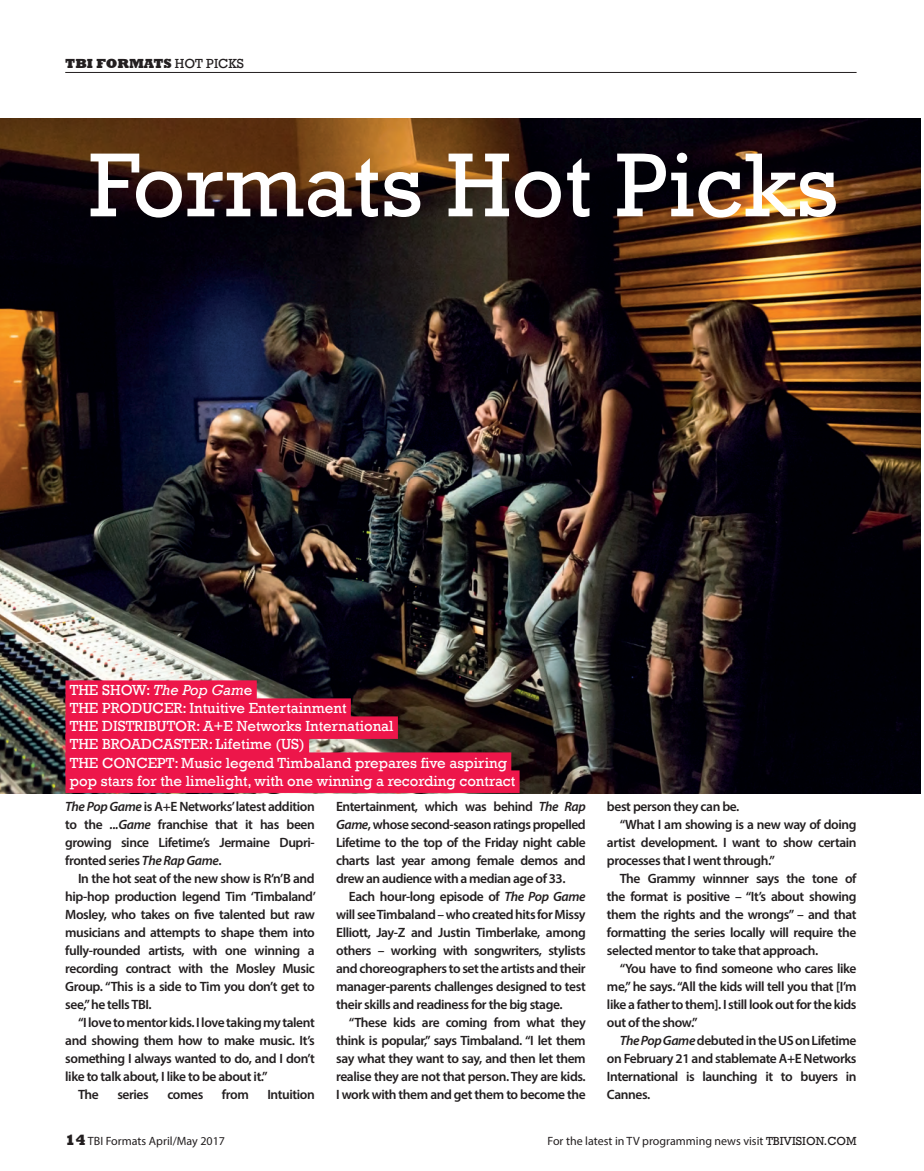
<style>
.page{position:relative;width:924px;height:1171px;background:#fff}
.page>*{position:absolute;margin:0;border:0;box-sizing:border-box;transform-origin:0 0}
.t1{font:92.25px "Rockwell";color:#fff}
.t2{font:15px/18px "Rockwell";color:#fff}
.t3{font:600 13.5px/18px "Myriad Pro";letter-spacing:-.03em;color:#231f20;text-align:justify}
.t4{font:800 13.5px "Rockwell";color:#231f20}
.t5{font:12px "Myriad Pro";color:#231f20}
.s1{font-weight:400}
.s2{font-style:italic}
.s3{font-family:"Rockwell";font-weight:800;font-size:15px}
.s4{font-family:"Rockwell"}
</style>
<div class="page">
<hr style="left:65px;top:72px;width:791px;height:1px;background:#231f20">
<img style="left:0;top:118px;width:920px;height:675px">
<div style="left:65px;top:680px;width:192px;height:23px;background:#ed164a"></div>
<div style="left:65px;top:698px;width:286px;height:23px;background:#ed164a"></div>
<div style="left:65px;top:716px;width:333px;height:23px;background:#ed164a"></div>
<div style="left:65px;top:734px;width:244px;height:23px;background:#ed164a"></div>
<div style="left:65px;top:752px;width:446px;height:23px;background:#ed164a"></div>
<div style="left:65px;top:770px;width:454px;height:23px;background:#ed164a"></div>
<p class="t4" style="left:65px;top:55px;width:180px">TBI FORMATS <span class="s1">HOT PICKS</span></p>
<h1 class="t1" style="left:89px;top:132px;width:751px">Formats Hot Picks</h1>
<p class="t2" style="left:70px;top:681px;width:447px">THE SHOW: <span class="s2">The Pop Gam</span>e<br>THE PRODUCER: Intuitive Entertainment<br>THE DISTRIBUTOR: A+E Networks International<br>THE BROADCASTER: Lifetime (US)<br>THE CONCEPT: Music legend Timbaland prepares five aspiring pop stars for the limelight, with one winning a recording contract</p>
<p class="t3" style="left:65px;top:797px;width:251px"><span class="s2">The Pop Game</span> is A+E Networks’ latest addition to the <span class="s2">...Game</span> franchise that it has been growing since Lifetime’s Jermaine Dupri&shy;fronted series <span class="s2">The Rap Game</span>.</p>
<p class="t3" style="left:65px;top:869px;width:252px;text-indent:13px">In the hot seat of the new show is R’n’B and hip-hop production legend Tim ‘Timbaland’ Mosley, who takes on five talented but raw musicians and attempts to shape them into fully-rounded artists, with one winning a recording contract with the Mosley Music Group. “This is a side to Tim you don’t get to see,” he tells TBI.</p>
<p class="t3" style="left:78px;top:1013px;width:238px">“I love to mentor kids. I love taking my talent</p>
<p class="t3" style="left:65px;top:1031px;width:251px">and showing them how to make music. It’s</p>
<p class="t3" style="left:65px;top:1049px;width:251px">something I always wanted to do, and I don’t</p>
<p class="t3" style="left:65px;top:1067px;width:204px">like to talk about, I like to be about it.”</p>
<p class="t3" style="left:78px;top:1085px;width:22px">The</p>
<p class="t3" style="left:117px;top:1085px;width:33px">series</p>
<p class="t3" style="left:167px;top:1085px;width:37px">comes</p>
<p class="t3" style="left:222px;top:1085px;width:28px">from</p>
<p class="t3" style="left:267px;top:1085px;width:49px">Intuition</p>
<p class="t3" style="left:336px;top:797px;width:251px">Entertainment, which was behind <span class="s2">The Rap Game</span>, whose second-season ratings propelled Lifetime to the top of the Friday night cable charts last year among female demos and drew an audience with a median age of 33.</p>
<p class="t3" style="left:336px;top:887px;width:251px;text-indent:13px">Each hour-long episode of <span class="s2">The Pop Game </span>will see Timbaland – who created hits for Missy Elliott, Jay-Z and Justin Timberlake, among others – working with songwriters, stylists and choreographers to set the artists and their manager-parents challenges designed to test their skills and readiness for the big stage.</p>
<p class="t3" style="left:336px;top:1013px;width:251px;text-indent:13px">“These kids are coming from what they think is popular,” says Timbaland. “I let them say what they want to say, and then let them realise they are not that person. They are kids.<br>I work with them and get them to become the</p>
<p class="t3" style="left:607px;top:797px;width:134px">best person they can be.</p>
<p class="t3" style="left:619px;top:815px;width:238px">“What I am showing is a new way of doing</p>
<p class="t3" style="left:607px;top:833px;width:251px">artist development. I want to show certain</p>
<p class="t3" style="left:607px;top:851px;width:169px">processes that I went through.”</p>
<p class="t3" style="left:619px;top:869px;width:238px">The Grammy winnner says the tone of</p>
<p class="t3" style="left:607px;top:887px;width:251px">the format is positive – “It’s about showing</p>
<p class="t3" style="left:607px;top:905px;width:251px">them the rights and the wrongs” – and that</p>
<p class="t3" style="left:607px;top:923px;width:251px">formatting the series locally will require the</p>
<p class="t3" style="left:607px;top:941px;width:213px">selected mentor to take that approach.</p>
<p class="t3" style="left:619px;top:959px;width:238px">“You have to find someone who cares like</p>
<p class="t3" style="left:607px;top:977px;width:251px">me,” he says. “All the kids will tell you that [I’m</p>
<p class="t3" style="left:607px;top:995px;width:251px">like a father to them]. I still look out for the kids</p>
<p class="t3" style="left:607px;top:1013px;width:92px">out of the show.”</p>
<p class="t3" style="left:619px;top:1031px;width:238px"><span class="s2">The Pop Game</span> debuted in the US on Lifetime</p>
<p class="t3" style="left:607px;top:1049px;width:251px">on February 21 and stablemate A+E Networks</p>
<p class="t3" style="left:607px;top:1067px;width:251px">International is launching it to buyers in</p>
<p class="t3" style="left:607px;top:1085px;width:45px">Cannes.</p>
<p class="t5" style="left:65px;top:1133px;width:161px"><span class="s3">14</span> TBI Formats April/May 2017</p>
<p class="t5" style="left:547px;top:1133px;width:310px">For the latest in TV programming news visit <span class="s4">TBIVISION.COM</span></p>
</div>
